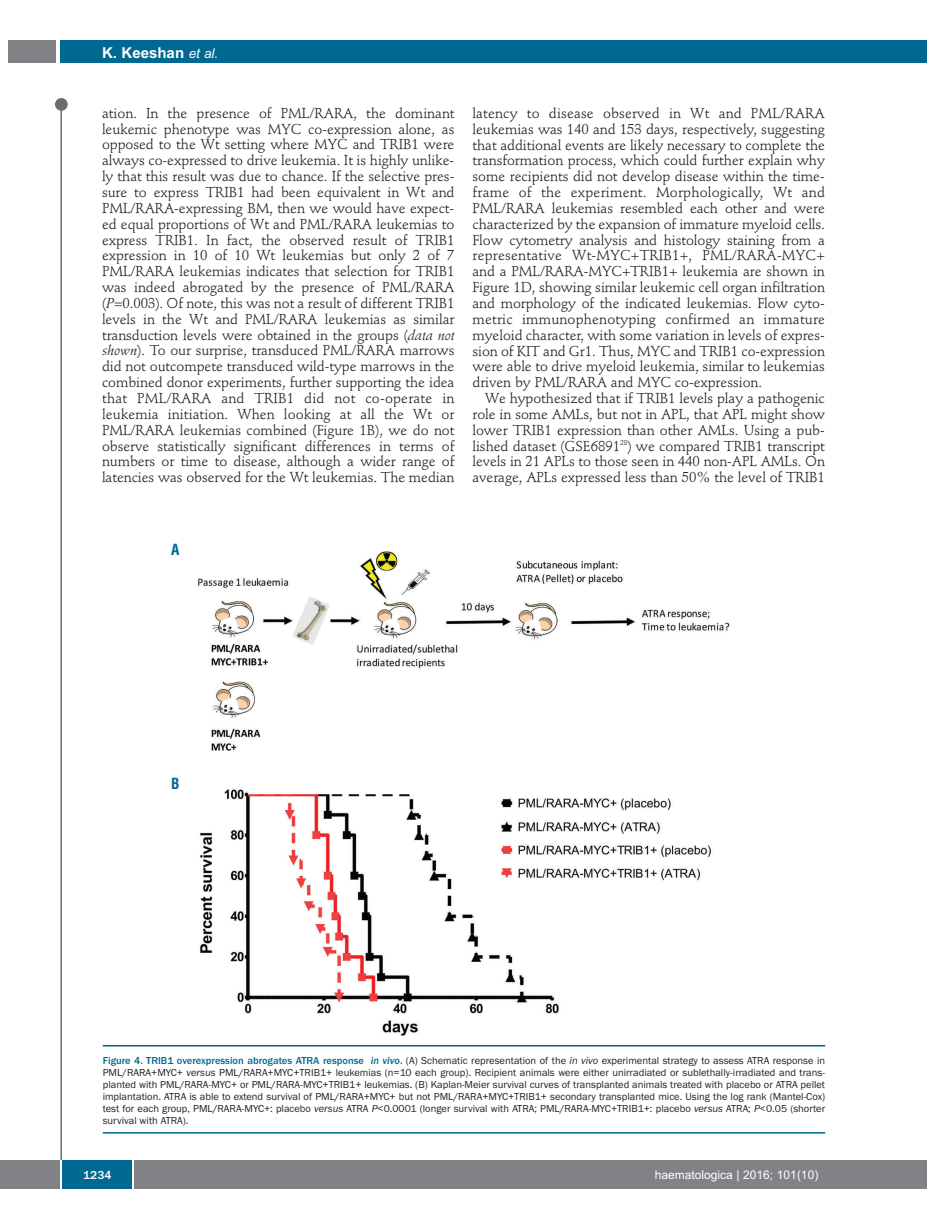
<style>
.page{position:relative;width:927px;height:1225px;background:#fff}
.page>*{position:absolute;margin:0;border:0;box-sizing:border-box;transform-origin:0 0}
.t1{font:700 15px "Arial";color:#fff}
.t2{font:700 condensed 15px "Helvetica";color:#006991}
.t3{font:14.25px/15.9px "Stempel Schneidler";letter-spacing:-.005em;color:#231f20;text-align:justify}
.t4{font:12px "Arial";color:#fff}
.t5{font:500 12px "Franklin Gothic";color:#fff}
.t6{font:10.5px/12px "Franklin Gothic";color:#231f20;text-align:justify}
.s1{font-weight:400;font-style:italic;font-size:13.5px}
.s2{font-style:italic}
.s3{font-weight:500;color:#006991}
.s4{font-weight:500;font-style:italic;color:#006991}
</style>
<div class="page">
<div style="left:911px;top:40px;width:16px;height:22px;background:#006991"></div>
<div style="left:910px;top:1160px;width:17px;height:28px;background:#808285"></div>
<div style="left:55px;top:98px;width:13px;height:13px;background:#6c6d70;border-radius:50%"></div>
<hr style="left:60px;top:101px;width:2px;height:1061px;background:#6c6d70">
<div style="left:60px;top:40px;width:852px;height:22px;background:#006991"></div>
<div style="left:9px;top:40px;width:47px;height:22px;background:#808285"></div>
<div style="left:0;top:1160px;width:911px;height:28px;background:#808285"></div>
<div style="left:62px;top:1160px;width:71px;height:28px;background:#006991"></div>
<hr style="left:60px;top:1160px;width:2px;height:28px;background:#fff">
<svg style="left:133px;top:1160px;width:1px;height:28px"></svg>
<hr style="left:103px;top:1045px;width:722px;height:1px;background:#006991">
<hr style="left:103px;top:1132px;width:722px;height:1px;background:#006991">
<img style="left:198px;top:551px;width:532px;height:485px">
<p class="t1" style="left:102px;top:44px;width:118px">K. Keeshan <span class="s1">et al.</span></p>
<p class="t3" style="left:102px;top:106px;width:354px">ation. In the presence of PML/RARA, the dominant leukemic phenotype was MYC co-expression alone, as opposed to the Wt setting where MYC and TRIB1 were always co-expressed to drive leukemia. It is highly unlike&shy;ly that this result was due to chance. If the selective pres&shy;sure to express TRIB1 had been equivalent in Wt and PML/RARA-expressing BM, then we would have expect&shy;ed equal proportions of Wt and PML/RARA leukemias to express TRIB1. In fact, the observed result of TRIB1 expression in 10 of 10 Wt leukemias but only 2 of 7<br>PML/RARA leukemias indicates that selection for TRIB1 was indeed abrogated by the presence of PML/RARA (<span class="s2">P</span>=0.003). Of note, this was not a result of different TRIB1 levels in the Wt and PML/RARA leukemias as similar transduction levels were obtained in the groups (<span class="s2">data not shown</span>). To our surprise, transduced PML/RARA marrows did not outcompete transduced wild-type marrows in the combined donor experiments, further supporting the idea that PML/RARA and TRIB1 did not co-operate in leukemia initiation. When looking at all the Wt or PML/RARA leukemias combined (Figure 1B), we do not observe statistically significant differences in terms of numbers or time to disease, although a wider range of latencies was observed for the Wt leukemias. The median</p>
<p class="t3" style="left:472px;top:106px;width:354px">latency to disease observed in Wt and PML/RARA leukemias was 140 and 153 days, respectively, suggesting that additional events are likely necessary to complete the transformation process, which could further explain why some recipients did not develop disease within the time&shy;frame of the experiment. Morphologically, Wt and PML/RARA leukemias resembled each other and were characterized by the expansion of immature myeloid cells.<br>Flow cytometry analysis and histology staining from a representative Wt-MYC+TRIB1+, PML/RARA-MYC+ and a PML/RARA-MYC+TRIB1+ leukemia are shown in Figure 1D, showing similar leukemic cell organ infiltration and morphology of the indicated leukemias. Flow cyto&shy;metric immunophenotyping confirmed an immature myeloid character, with some variation in levels of expres&shy;sion of KIT and Gr1. Thus, MYC and TRIB1 co-expression were able to drive myeloid leukemia, similar to leukemias driven by PML/RARA and MYC co-expression.</p>
<p class="t3" style="left:472px;top:392px;width:354px;text-indent:13px">We hypothesized that if TRIB1 levels play a pathogenic role in some AMLs, but not in APL, that APL might show lower TRIB1 expression than other AMLs. Using a pub&shy;lished dataset (GSE6891<sup>28</sup>) we compared TRIB1 transcript levels in 21 APLs to those seen in 440 non-APL AMLs. On average, APLs expressed less than 50% the level of TRIB1</p>
<p class="t2" style="left:171px;top:541px;width:10px">A</p>
<p class="t2" style="left:171px;top:775px;width:10px">B</p>
<p class="t6" style="left:103px;top:1054px;width:724px"><span class="s3">Figure 4. TRIB1 overexpression abrogates ATRA response</span> <span class="s4">in vivo</span><span class="s3">.</span> (A) Schematic representation of the <span class="s2">in vivo</span> experimental strategy to assess ATRA response in PML/RARA+MYC+ <span class="s2">versus</span> PML/RARA+MYC+TRIB1+ leukemias (n=10 each group). Recipient animals were either unirradiated or sublethally-irradiated and trans&shy;planted with PML/RARA-MYC+ or PML/RARA-MYC+TRIB1+ leukemias. (B) Kaplan-Meier survival curves of transplanted animals treated with placebo or ATRA pellet implantation. ATRA is able to extend survival of PML/RARA+MYC+ but not PML/RARA+MYC+TRIB1+ secondary transplanted mice. Using the log rank (Mantel-Cox) test for each group, PML/RARA-MYC+: placebo <span class="s2">versus</span> ATRA <span class="s2">P</span>&lt;0.0001 (longer survival with ATRA; PML/RARA-MYC+TRIB1+: placebo <span class="s2">versus</span> ATRA; <span class="s2">P</span>&lt;0.05 (shorter survival with ATRA).</p>
<p class="t5" style="left:83px;top:1167px;width:30px">1234</p>
<p class="t4" style="left:655px;top:1167px;width:165px">haematologica | 2016; 101(10)</p>
</div>
